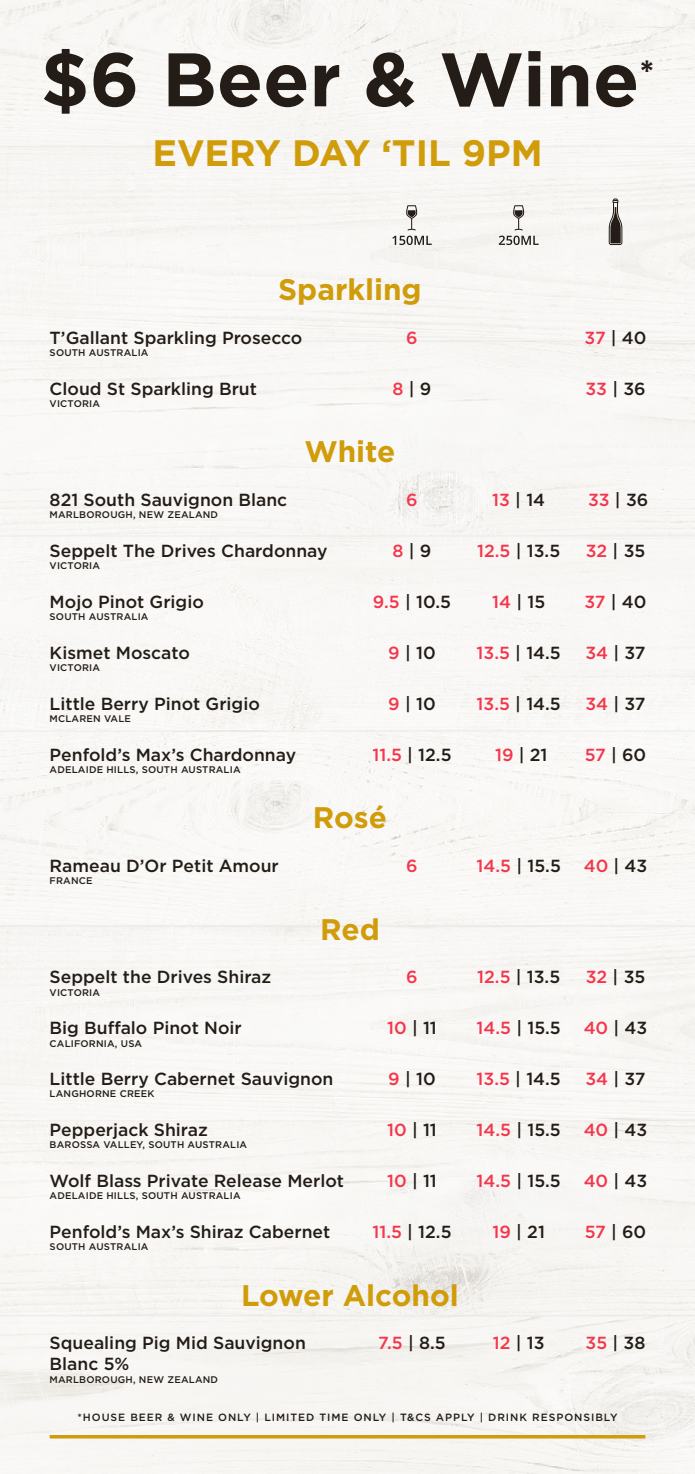
<style>
.page{position:relative;width:695px;height:1474px;background:#fff}
.page>*{position:absolute;margin:0;border:0;box-sizing:border-box;transform-origin:0 0}
.t1{font:700 75.6px "Gotham";color:#241d17}
.t2{font:700 36.75px "Gotham";color:#d09c0a}
.t3{font:700 29.75px "Gotham";color:#d09c0a}
.t4{font:500 17.5px "Gotham";color:#241d17}
.t5{font:500 17.5px "Gotham";color:#f4364c}
.t6{font:500 10.5px "Gotham";letter-spacing:.09em;color:#241d17}
.t7{font:500 9.62px "Gotham";letter-spacing:.02em;color:#241d17}
.s1{color:#f4364c}
</style>
<div class="page">
<div style="left:0;top:0;width:694px;height:1473px;background:#f8f7f5"></div>
<svg style="left:50px;top:1434px;width:595px;height:4px;fill:#d09c0c"></svg>
<svg style="left:406px;top:205px;width:11px;height:25px"></svg>
<svg style="left:392px;top:236px;width:39px;height:9px"></svg>
<svg style="left:513px;top:205px;width:11px;height:25px"></svg>
<svg style="left:498px;top:236px;width:40px;height:9px"></svg>
<svg style="left:608px;top:198px;width:14px;height:47px"></svg>
<h1 class="t1" style="left:41px;top:29px;width:615px">$6 Beer &amp; Wine<sup>*</sup></h1>
<h2 class="t2" style="left:152px;top:128px;width:391px">EVERY DAY ‘TIL 9PM</h2>
<h3 class="t3" style="left:278px;top:270px;width:145px">Sparkling</h3>
<p class="t4" style="left:50px;top:326px;width:254px">T’Gallant Sparkling Prosecco</p>
<p class="t5" style="left:406px;top:326px;width:13px">6</p>
<p class="t4" style="left:584px;top:326px;width:63px"><span class="s1">37</span> | 40</p>
<p class="t7" style="left:50px;top:346px;width:100px">SOUTH AUSTRALIA</p>
<p class="t4" style="left:50px;top:377px;width:209px">Cloud St Sparkling Brut</p>
<p class="t4" style="left:392px;top:377px;width:40px"><span class="s1">8</span> | 9</p>
<p class="t4" style="left:585px;top:377px;width:62px"><span class="s1">33</span> | 36</p>
<p class="t7" style="left:50px;top:397px;width:52px">VICTORIA</p>
<h3 class="t3" style="left:304px;top:432px;width:92px">White</h3>
<p class="t4" style="left:50px;top:488px;width:239px">821 South Sauvignon Blanc</p>
<p class="t5" style="left:406px;top:488px;width:13px">6</p>
<p class="t4" style="left:492px;top:488px;width:54px"><span class="s1">13</span> | 14</p>
<p class="t4" style="left:588px;top:488px;width:62px"><span class="s1">33</span> | 36</p>
<p class="t7" style="left:50px;top:508px;width:170px">MARLBOROUGH, NEW ZEALAND</p>
<p class="t4" style="left:50px;top:539px;width:279px">Seppelt The Drives Chardonnay</p>
<p class="t4" style="left:392px;top:539px;width:40px"><span class="s1">8</span> | 9</p>
<p class="t4" style="left:477px;top:539px;width:84px"><span class="s1">12.5</span> | 13.5</p>
<p class="t4" style="left:585px;top:539px;width:61px"><span class="s1">32</span> | 35</p>
<p class="t7" style="left:50px;top:559px;width:52px">VICTORIA</p>
<p class="t4" style="left:50px;top:590px;width:156px">Mojo Pinot Grigio</p>
<p class="t4" style="left:373px;top:590px;width:80px"><span class="s1">9.5</span> | 10.5</p>
<p class="t4" style="left:492px;top:590px;width:54px"><span class="s1">14</span> | 15</p>
<p class="t4" style="left:584px;top:590px;width:63px"><span class="s1">37</span> | 40</p>
<p class="t7" style="left:50px;top:610px;width:100px">SOUTH AUSTRALIA</p>
<p class="t4" style="left:50px;top:641px;width:142px">Kismet Moscato</p>
<p class="t4" style="left:388px;top:641px;width:49px"><span class="s1">9</span> | 10</p>
<p class="t4" style="left:476px;top:641px;width:86px"><span class="s1">13.5</span> | 14.5</p>
<p class="t4" style="left:585px;top:641px;width:62px"><span class="s1">34</span> | 37</p>
<p class="t7" style="left:50px;top:661px;width:52px">VICTORIA</p>
<p class="t4" style="left:50px;top:692px;width:212px">Little Berry Pinot Grigio</p>
<p class="t4" style="left:388px;top:692px;width:49px"><span class="s1">9</span> | 10</p>
<p class="t4" style="left:476px;top:692px;width:86px"><span class="s1">13.5</span> | 14.5</p>
<p class="t4" style="left:585px;top:692px;width:62px"><span class="s1">34</span> | 37</p>
<p class="t7" style="left:50px;top:712px;width:83px">MCLAREN VALE</p>
<p class="t4" style="left:50px;top:743px;width:248px">Penfold’s Max’s Chardonnay</p>
<p class="t4" style="left:372px;top:743px;width:81px"><span class="s1">11.5</span> | 12.5</p>
<p class="t4" style="left:495px;top:743px;width:54px"><span class="s1">19</span> | 21</p>
<p class="t4" style="left:584px;top:743px;width:63px"><span class="s1">57</span> | 60</p>
<p class="t7" style="left:50px;top:763px;width:192px">ADELAIDE HILLS, SOUTH AUSTRALIA</p>
<h3 class="t3" style="left:313px;top:798px;width:76px">Rosé</h3>
<p class="t4" style="left:50px;top:854px;width:231px">Rameau D’Or Petit Amour</p>
<p class="t5" style="left:406px;top:854px;width:13px">6</p>
<p class="t4" style="left:476px;top:854px;width:86px"><span class="s1">14.5</span> | 15.5</p>
<p class="t4" style="left:583px;top:854px;width:65px"><span class="s1">40</span> | 43</p>
<p class="t7" style="left:50px;top:874px;width:44px">FRANCE</p>
<h3 class="t3" style="left:320px;top:909px;width:61px">Red</h3>
<p class="t4" style="left:50px;top:965px;width:223px">Seppelt the Drives Shiraz</p>
<p class="t5" style="left:406px;top:965px;width:13px">6</p>
<p class="t4" style="left:477px;top:965px;width:84px"><span class="s1">12.5</span> | 13.5</p>
<p class="t4" style="left:585px;top:965px;width:61px"><span class="s1">32</span> | 35</p>
<p class="t7" style="left:50px;top:985px;width:52px">VICTORIA</p>
<p class="t4" style="left:50px;top:1016px;width:194px">Big Buffalo Pinot Noir</p>
<p class="t4" style="left:387px;top:1016px;width:51px"><span class="s1">10</span> | 11</p>
<p class="t4" style="left:476px;top:1016px;width:86px"><span class="s1">14.5</span> | 15.5</p>
<p class="t4" style="left:583px;top:1016px;width:65px"><span class="s1">40</span> | 43</p>
<p class="t7" style="left:50px;top:1036px;width:94px">CALIFORNIA, USA</p>
<p class="t4" style="left:50px;top:1067px;width:285px">Little Berry Cabernet Sauvignon</p>
<p class="t4" style="left:388px;top:1067px;width:49px"><span class="s1">9</span> | 10</p>
<p class="t4" style="left:476px;top:1067px;width:86px"><span class="s1">13.5</span> | 14.5</p>
<p class="t4" style="left:585px;top:1067px;width:62px"><span class="s1">34</span> | 37</p>
<p class="t7" style="left:50px;top:1087px;width:106px">LANGHORNE CREEK</p>
<p class="t4" style="left:50px;top:1118px;width:160px">Pepperjack Shiraz</p>
<p class="t4" style="left:387px;top:1118px;width:51px"><span class="s1">10</span> | 11</p>
<p class="t4" style="left:476px;top:1118px;width:86px"><span class="s1">14.5</span> | 15.5</p>
<p class="t4" style="left:583px;top:1118px;width:65px"><span class="s1">40</span> | 43</p>
<p class="t7" style="left:50px;top:1138px;width:199px">BAROSSA VALLEY, SOUTH AUSTRALIA</p>
<p class="t4" style="left:50px;top:1169px;width:296px">Wolf Blass Private Release Merlot</p>
<p class="t4" style="left:387px;top:1169px;width:51px"><span class="s1">10</span> | 11</p>
<p class="t4" style="left:476px;top:1169px;width:86px"><span class="s1">14.5</span> | 15.5</p>
<p class="t4" style="left:583px;top:1169px;width:65px"><span class="s1">40</span> | 43</p>
<p class="t7" style="left:50px;top:1189px;width:192px">ADELAIDE HILLS, SOUTH AUSTRALIA</p>
<p class="t4" style="left:50px;top:1220px;width:282px">Penfold’s Max’s Shiraz Cabernet</p>
<p class="t4" style="left:372px;top:1220px;width:81px"><span class="s1">11.5</span> | 12.5</p>
<p class="t4" style="left:492px;top:1220px;width:54px"><span class="s1">19</span> | 21</p>
<p class="t4" style="left:584px;top:1220px;width:63px"><span class="s1">57</span> | 60</p>
<p class="t7" style="left:50px;top:1240px;width:100px">SOUTH AUSTRALIA</p>
<h3 class="t3" style="left:241px;top:1275px;width:219px">Lower Alcohol</h3>
<p class="t4" style="left:50px;top:1331px;width:258px">Squealing Pig Mid Sauvignon</p>
<p class="t4" style="left:378px;top:1331px;width:69px"><span class="s1">7.5</span> | 8.5</p>
<p class="t4" style="left:493px;top:1331px;width:53px"><span class="s1">12</span> | 13</p>
<p class="t4" style="left:585px;top:1331px;width:61px"><span class="s1">35</span> | 38</p>
<p class="t4" style="left:50px;top:1352px;width:81px">Blanc 5%</p>
<p class="t7" style="left:50px;top:1372px;width:170px">MARLBOROUGH, NEW ZEALAND</p>
<p class="t6" style="left:77px;top:1410px;width:541px">*HOUSE BEER &amp; WINE ONLY | LIMITED TIME ONLY | T&amp;CS APPLY | DRINK RESPONSIBLY</p>
</div>
